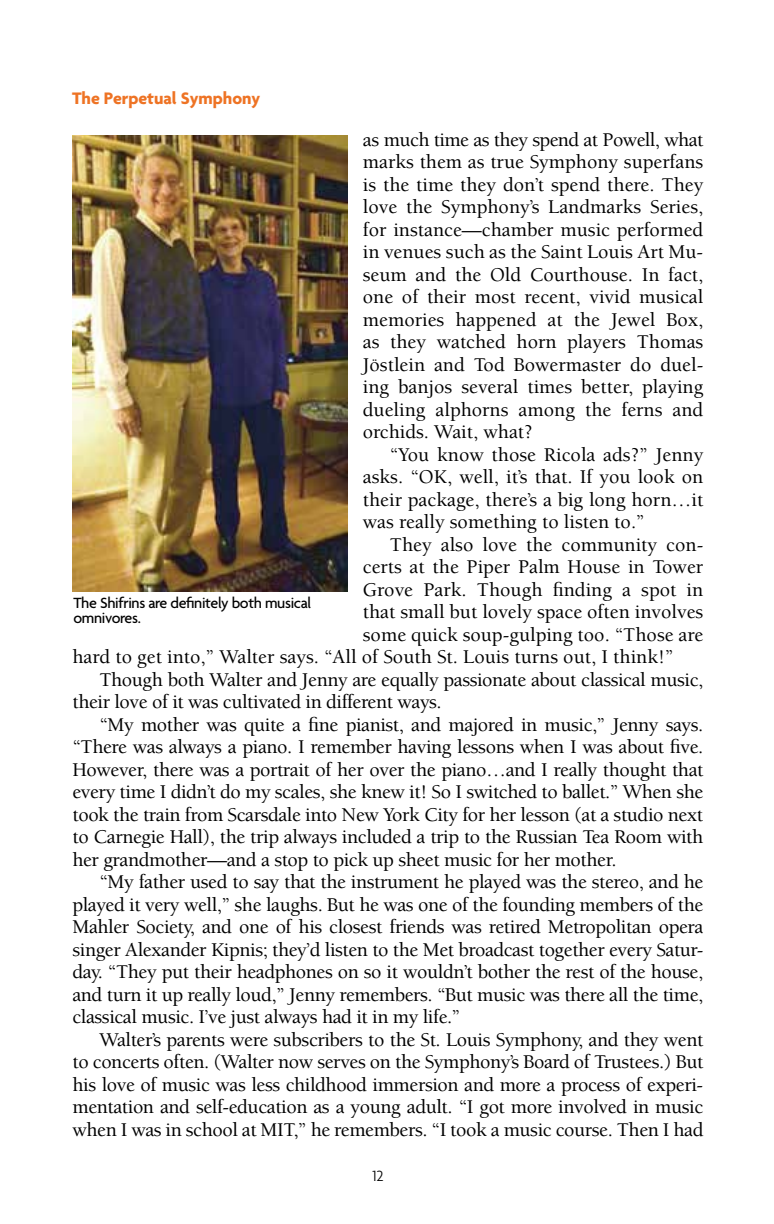
<style>
.page{position:relative;width:774px;height:1224px;background:#fff}
.page>*{position:absolute;margin:0;border:0;box-sizing:border-box;transform-origin:0 0}
.t1{font:500 20px/22.4px "Berkeley";letter-spacing:-.02em;color:#000;text-align:justify}
.t2{font:500 20px "Berkeley";color:#000}
.t3{font:700 18px "Agenda";color:#ee7324}
.t4{font:500 16px/15.6px "Agenda";letter-spacing:-.02em;color:#000101}
.t5{font:300 16px "Agenda";color:#000}
</style>
<div class="page">
<img style="left:72px;top:135px;width:275px;height:457px">
<p class="t3" style="left:72px;top:88px;width:190px">The Perpetual Symphony</p>
<p class="t1" style="left:363px;top:129px;width:342px">as much time as they spend at Powell, what marks them as true Symphony superfans is the time they don’t spend there. They love the Symphony’s Landmarks Series, for instance—chamber music performed in venues such as the Saint Louis Art Mu&shy;seum and the Old Courthouse. In fact, one of their most recent, vivid musical memories happened at the Jewel Box, as they watched horn players Thomas Jöstlein and Tod Bowermaster do duel&shy;ing banjos several times better, playing dueling alphorns among the ferns and orchids. Wait, what?</p>
<p class="t1" style="left:363px;top:444px;width:342px;text-indent:27px">“You know those Ricola ads?” Jenny asks. “OK, well, it’s that. If you look on their package, there’s a big long horn…it was really something to listen to.”</p>
<p class="t2" style="left:390px;top:534px;width:315px">They also love the community con-</p>
<p class="t2" style="left:363px;top:557px;width:342px">certs at the Piper Palm House in Tower</p>
<p class="t2" style="left:363px;top:579px;width:342px">Grove Park. Though finding a spot in</p>
<p class="t2" style="left:363px;top:602px;width:342px">that small but lovely space often involves</p>
<p class="t2" style="left:363px;top:624px;width:342px">some quick soup-gulping too. “Those are</p>
<p class="t2" style="left:72px;top:647px;width:603px">hard to get into,” Walter says. “All of South St. Louis turns out, I think!”</p>
<p class="t1" style="left:99px;top:669px;width:605px">Though both Walter and Jenny are equally passionate about classical music,</p>
<p class="t1" style="left:72px;top:691px;width:371px">their love of it was cultivated in different ways.</p>
<p class="t1" style="left:99px;top:714px;width:606px">“My mother was quite a fine pianist, and majored in music,” Jenny says.</p>
<p class="t1" style="left:72px;top:736px;width:632px">“There was always a piano. I remember having lessons when I was about five.</p>
<p class="t1" style="left:72px;top:759px;width:633px">However, there was a portrait of her over the piano…and I really thought that</p>
<p class="t1" style="left:72px;top:781px;width:632px">every time I didn’t do my scales, she knew it! So I switched to ballet.” When she</p>
<p class="t1" style="left:72px;top:804px;width:632px">took the train from Scarsdale into New York City for her lesson (at a studio next</p>
<p class="t1" style="left:72px;top:826px;width:632px">to Carnegie Hall), the trip always included a trip to the Russian Tea Room with</p>
<p class="t1" style="left:72px;top:849px;width:546px">her grandmother—and a stop to pick up sheet music for her mother.</p>
<p class="t1" style="left:99px;top:871px;width:605px">“My father used to say that the instrument he played was the stereo, and he</p>
<p class="t1" style="left:72px;top:894px;width:632px">played it very well,” she laughs. But he was one of the founding members of the</p>
<p class="t1" style="left:72px;top:916px;width:632px">Mahler Society, and one of his closest friends was retired Metropolitan opera</p>
<p class="t1" style="left:72px;top:939px;width:632px">singer Alexander Kipnis; they’d listen to the Met broadcast together every Satur-</p>
<p class="t1" style="left:72px;top:961px;width:632px">day. “They put their headphones on so it wouldn’t bother the rest of the house,</p>
<p class="t1" style="left:72px;top:984px;width:632px">and turn it up really loud,” Jenny remembers. “But music was there all the time,</p>
<p class="t1" style="left:72px;top:1006px;width:389px">classical music. I’ve just always had it in my life.”</p>
<p class="t1" style="left:99px;top:1029px;width:606px">Walter’s parents were subscribers to the St. Louis Symphony, and they went</p>
<p class="t1" style="left:72px;top:1051px;width:633px">to concerts often. (Walter now serves on the Symphony’s Board of Trustees.) But</p>
<p class="t1" style="left:72px;top:1074px;width:632px">his love of music was less childhood immersion and more a process of experi-</p>
<p class="t1" style="left:72px;top:1096px;width:632px">mentation and self-education as a young adult. “I got more involved in music</p>
<p class="t1" style="left:72px;top:1119px;width:632px">when I was in school at MIT,” he remembers. “I took a music course. Then I had</p>
<p class="t4" style="left:73px;top:596px;width:239px">The Shifrins are definitely both musical omnivores.</p>
<p class="t5" style="left:372px;top:1168px;width:13px">12</p>
</div>
